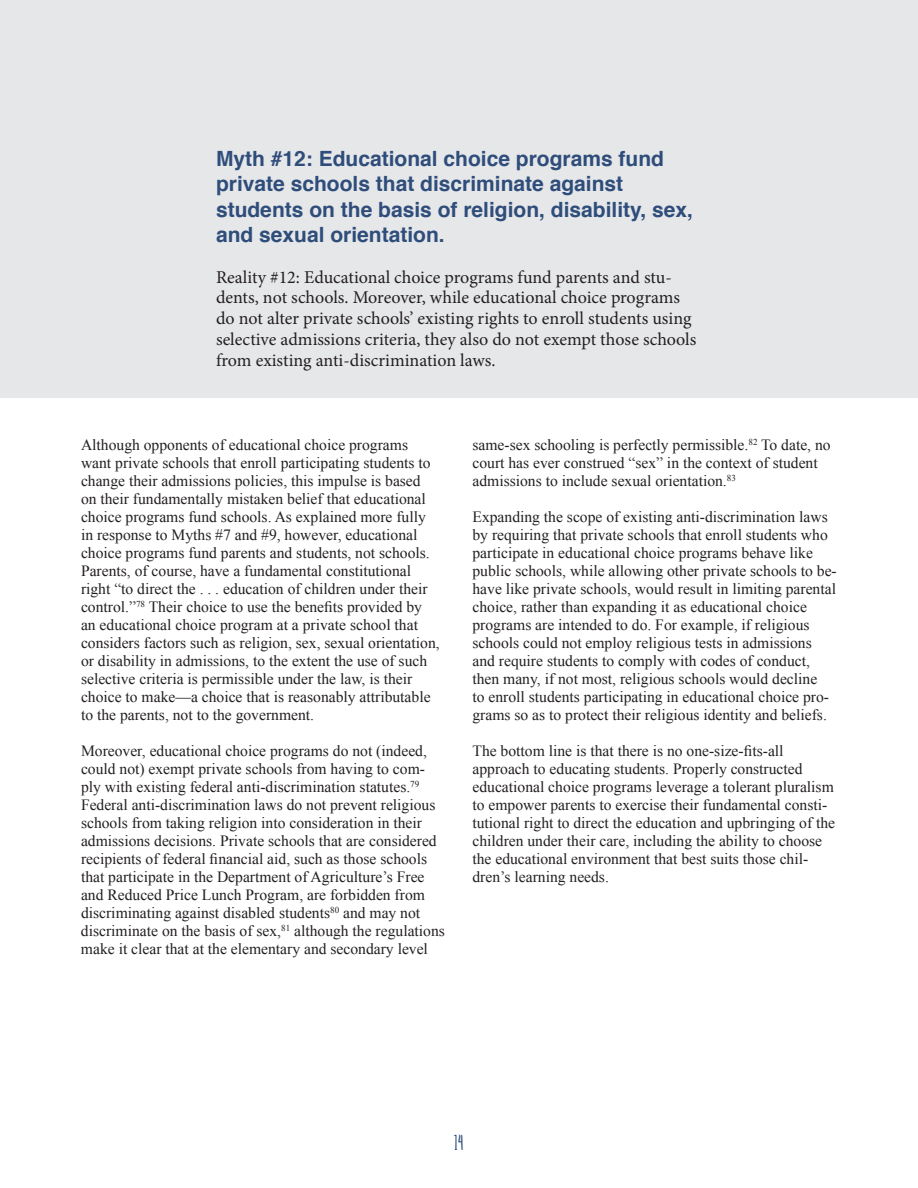
<style>
.page{position:relative;width:918px;height:1188px;background:#fff}
.page>*{position:absolute;margin:0;border:0;box-sizing:border-box;transform-origin:0 0}
.t1{font:700 21px/25.2px "Helvetica";color:#2f4d7b}
.t2{font:21px "Malam";color:#2f4d7b}
.t3{font:18px/20.7px "Minion Pro";color:#231f20}
.t4{font:15.6px/18px "Times New Roman";color:#231f20}
</style>
<div class="page">
<div style="left:0;top:0;width:918px;height:397px;background:#e6e7e9"></div>
<h1 class="t1" style="left:216px;top:146px;width:478px">Myth #12: Educational choice programs fund private schools that discriminate against students on the basis of religion, disability, sex, and sexual orientation.</h1>
<p class="t3" style="left:216px;top:267px;width:482px">Reality #12: Educational choice programs fund parents and stu&shy;dents, not schools. Moreover, while educational choice programs do not alter private schools’ existing rights to enroll students using selective admissions criteria, they also do not exempt those schools from existing anti-discrimination laws.</p>
<p class="t4" style="left:81px;top:436px;width:360px">Although opponents of educational choice programs want private schools that enroll participating students to change their admissions policies, this impulse is based on their fundamentally mistaken belief that educational choice programs fund schools. As explained more fully in response to Myths #7 and #9, however, educational choice programs fund parents and students, not schools.<br>Parents, of course, have a fundamental constitutional right “to direct the . . . education of children under their control.”<sup>78</sup> Their choice to use the benefits provided by an educational choice program at a private school that considers factors such as religion, sex, sexual orientation, or disability in admissions, to the extent the use of such selective criteria is permissible under the law, is their choice to make—a choice that is reasonably attributable to the parents, not to the government.</p>
<p class="t4" style="left:81px;top:742px;width:365px">Moreover, educational choice programs do not (indeed, could not) exempt private schools from having to com&shy;ply with existing federal anti-discrimination statutes.<sup>79<br></sup>Federal anti-discrimination laws do not prevent religious schools from taking religion into consideration in their admissions decisions. Private schools that are considered recipients of federal financial aid, such as those schools that participate in the Department of Agriculture’s Free and Reduced Price Lunch Program, are forbidden from discriminating against disabled students<sup>80</sup> and may not discriminate on the basis of sex,<sup>81</sup> although the regulations make it clear that at the elementary and secondary level</p>
<p class="t4" style="left:472px;top:436px;width:360px">same-sex schooling is perfectly permissible.<sup>82</sup> To date, no court has ever construed “sex” in the context of student admissions to include sexual orientation.<sup>83</sup></p>
<p class="t4" style="left:472px;top:508px;width:366px">Expanding the scope of existing anti-discrimination laws by requiring that private schools that enroll students who participate in educational choice programs behave like public schools, while allowing other private schools to be&shy;have like private schools, would result in limiting parental choice, rather than expanding it as educational choice programs are intended to do. For example, if religious schools could not employ religious tests in admissions and require students to comply with codes of conduct, then many, if not most, religious schools would decline<br>to enroll students participating in educational choice pro&shy;grams so as to protect their religious identity and beliefs.</p>
<p class="t4" style="left:472px;top:742px;width:364px">The bottom line is that there is no one-size-fits-all approach to educating students. Properly constructed educational choice programs leverage a tolerant pluralism to empower parents to exercise their fundamental consti&shy;tutional right to direct the education and upbringing of the children under their care, including the ability to choose the educational environment that best suits those chil&shy;dren’s learning needs.</p>
<h1 class="t2" style="left:454px;top:1134px;width:11px">14</h1>
</div>
